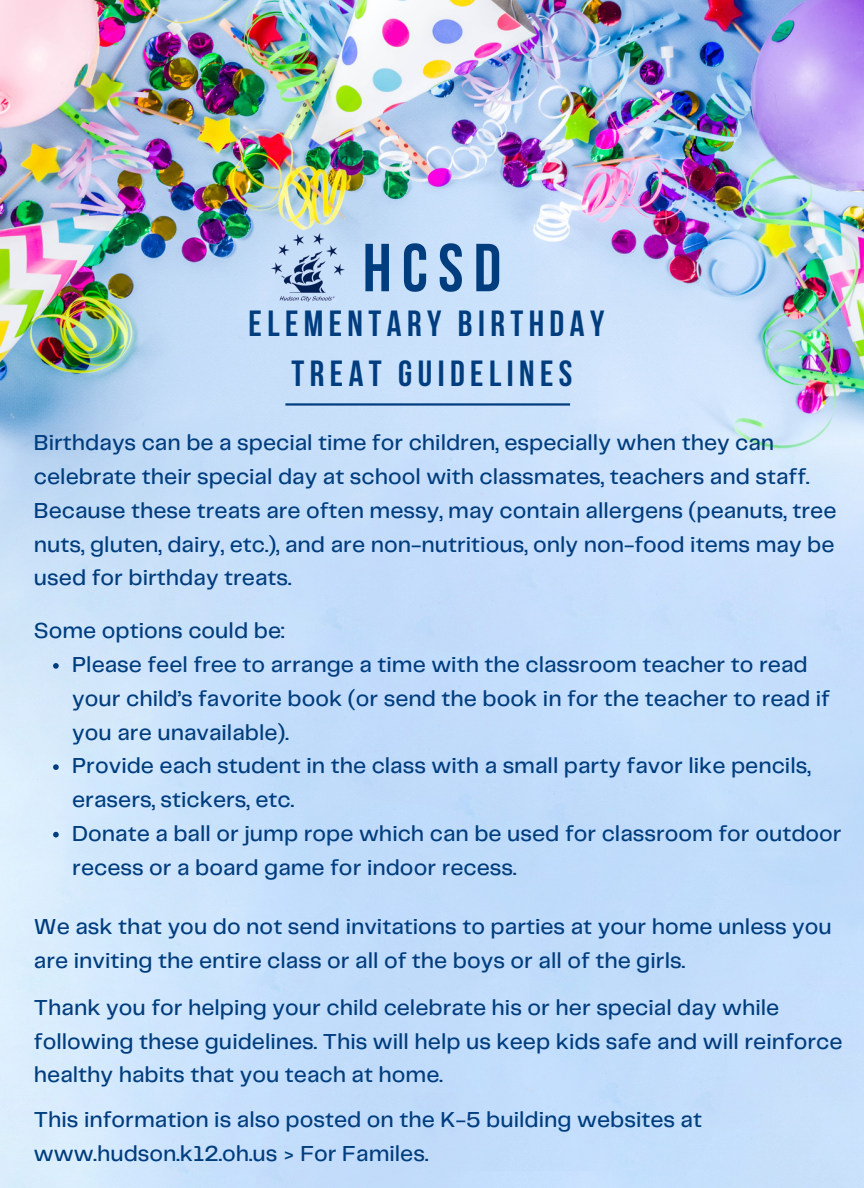
<style>
.page{position:relative;width:864px;height:1188px;background:#fff}
.page>*{position:absolute;margin:0;border:0;box-sizing:border-box;transform-origin:0 0}
.t1{font:700 67.8px "Bebas Neue";color:#003d7e}
.t2{font:700 36.3px/50.7px "Bebas Neue";letter-spacing:.15em;color:#003d7e;text-align:center}
.t3{font:500 22.5px/33.8px "Telegraf";color:#003d7e}
</style>
<div class="page">
<img style="left:0;top:0;width:864px;height:1188px">
<img style="left:271px;top:234px;width:73px;height:67px">
<hr style="left:285px;top:403px;width:285px;height:3px;background:#003d7e">
<svg style="left:53px;top:663px;width:6px;height:6px"></svg>
<svg style="left:53px;top:764px;width:6px;height:6px"></svg>
<svg style="left:53px;top:832px;width:6px;height:5px"></svg>
<h1 class="t1" style="left:363px;top:240px;width:140px">HCSD</h1>
<h2 class="t2" style="left:249px;top:301px;width:357px">ELEMENTARY BIRTHDAY<br>TREAT GUIDELINES</h2>
<p class="t3" style="left:34px;top:427px;width:804px">Birthdays can be a special time for children, especially when they can celebrate their special day at school with classmates, teachers and staff.<br>Because these treats are often messy, may contain allergens (peanuts, tree nuts, gluten, dairy, etc.), and are non-nutritious, only non-food items may be used for birthday treats.</p>
<p class="t3" style="left:34px;top:615px;width:252px">Some options could be:</p>
<p class="t3" style="left:72px;top:649px;width:771px">Please feel free to arrange a time with the classroom teacher to read your child’s favorite book (or send the book in for the teacher to read if you are unavailable).<br>Provide each student in the class with a small party favor like pencils, erasers, stickers, etc.<br>Donate a ball or jump rope which can be used for classroom for outdoor recess or a board game for indoor recess.</p>
<p class="t3" style="left:34px;top:911px;width:799px">We ask that you do not send invitations to parties at your home unless you are inviting the entire class or all of the boys or all of the girls.</p>
<p class="t3" style="left:34px;top:992px;width:810px">Thank you for helping your child celebrate his or her special day while following these guidelines. This will help us keep kids safe and will reinforce healthy habits that you teach at home.</p>
<p class="t3" style="left:34px;top:1104px;width:670px">This information is also posted on the K-5 building websites at www.hudson.k12.oh.us &gt; For Familes.</p>
</div>
